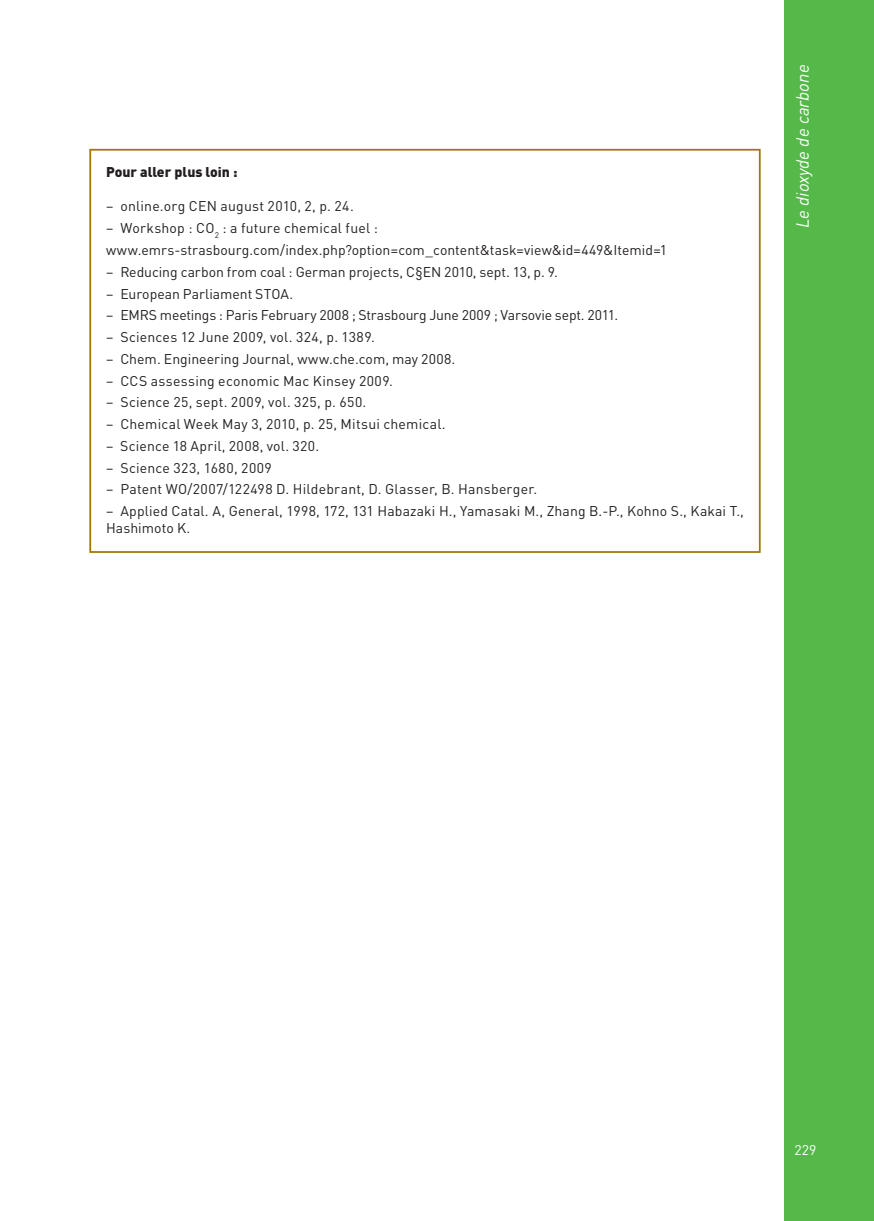
<style>
.page{position:relative;width:874px;height:1221px;background:#fff}
.page>*{position:absolute;margin:0;border:0;box-sizing:border-box;transform-origin:0 0}
.t1{font:italic 17.5px "DIN";color:#fff}
.t2{font:14px/21.7px "DIN";letter-spacing:.01em;color:#231f20}
.t3{font:14px "DIN";letter-spacing:-.01em;color:#231f20}
.t4{font:14px "DIN";letter-spacing:.03em;color:#231f20}
.t5{font:900 14px "DIN";color:#231f20}
.t6{font:14px "DIN";color:#fff}
</style>
<div class="page">
<div style="left:784px;top:0;width:89px;height:1220px;background:#54b948"></div>
<div style="left:89px;top:149px;width:671px;height:404px;border:2px solid #a57406"></div>
<p class="t5" style="left:106px;top:164px;width:133px">Pour aller plus loin :</p>
<p class="t2" style="left:106px;top:197px;width:249px">– online.org CEN august 2010, 2, p. 24.</p>
<p class="t2" style="left:106px;top:219px;width:562px">– Workshop : CO<sub>2</sub> : a future chemical fuel : www.emrs-strasbourg.com/index.php?option=com_content&amp;task=view&amp;id=449&amp;Itemid=1</p>
<p class="t2" style="left:106px;top:262px;width:453px">– Reducing carbon from coal : German projects, C§EN 2010, sept. 13, p. 9.</p>
<p class="t2" style="left:106px;top:284px;width:189px">– European Parliament STOA.</p>
<p class="t3" style="left:106px;top:310px;width:513px">– EMRS meetings : Paris February 2008 ; Strasbourg June 2009 ; Varsovie sept. 2011.</p>
<p class="t2" style="left:106px;top:328px;width:270px">– Sciences 12 June 2009, vol. 324, p. 1389.</p>
<p class="t2" style="left:106px;top:349px;width:350px">– Chem. Engineering Journal, www.che.com, may 2008.</p>
<p class="t2" style="left:106px;top:371px;width:288px">– CCS assessing economic Mac Kinsey 2009.</p>
<p class="t2" style="left:106px;top:393px;width:262px">– Science 25, sept. 2009, vol. 325, p. 650.</p>
<p class="t2" style="left:106px;top:415px;width:341px">– Chemical Week May 3, 2010, p. 25, Mitsui chemical.</p>
<p class="t2" style="left:106px;top:436px;width:214px">– Science 18 April, 2008, vol. 320.</p>
<p class="t4" style="left:106px;top:462px;width:167px">– Science 323, 1680, 2009</p>
<p class="t2" style="left:106px;top:480px;width:432px">– Patent WO/2007/122498 D. Hildebrant, D. Glasser, B. Hansberger.</p>
<p class="t2" style="left:106px;top:504px;width:639px;line-height:16.8px">– Applied Catal. A, General, 1998, 172, 131 Habazaki H., Yamasaki M., Zhang B.-P., Kohno S., Kakai T.,<br>Hashimoto K.</p>
<p class="t1" style="left:795px;top:228px;width:165px;rotate:-90deg">Le dioxyde de carbone</p>
<p class="t6" style="left:794px;top:1144px;width:23px">229</p>
</div>
